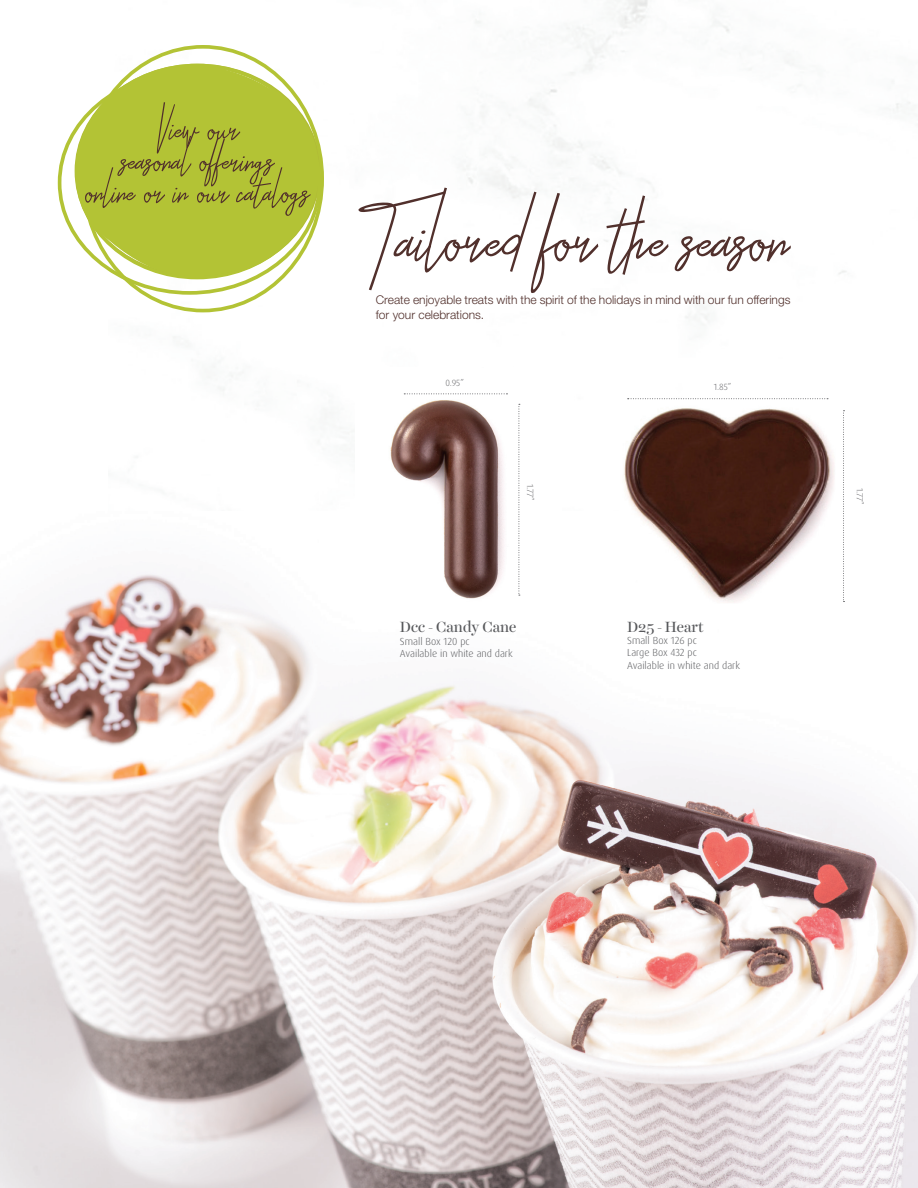
<style>
.page{position:relative;width:918px;height:1188px;background:#fff}
.page>*{position:absolute;margin:0;border:0;box-sizing:border-box;transform-origin:0 0}
.t1{font:112.5px "Otella";color:#51302c}
.t2{font:54px "Otella";color:#51302c}
.t3{font:15px "Harriet Display";letter-spacing:-.005em;color:#57585b}
.t4{font:300 12px/15px "Helvetica Neue LT Pro";color:#51302c}
.t5{font:300 10.2px/12.3px "Dax OT";color:#57585b}
.t6{font:300 9px "Dax OT";color:#636366}
</style>
<div class="page">
<img style="left:0;top:574px;width:918px;height:614px">
<svg style="left:57px;top:62px;width:267px;height:222px;fill:#b3c335"></svg>
<img style="left:356px;top:393px;width:206px;height:235px">
<svg style="left:519px;top:404px;width:1px;height:192px"></svg>
<svg style="left:404px;top:393px;width:103px;height:1px"></svg>
<img style="left:619px;top:408px;width:217px;height:196px">
<svg style="left:843px;top:410px;width:2px;height:192px"></svg>
<svg style="left:628px;top:398px;width:200px;height:1px"></svg>
<h2 class="t2" style="left:156px;top:102px;width:85px">View our</h2>
<h2 class="t2" style="left:122px;top:134px;width:155px">seasonal offerings</h2>
<h2 class="t2" style="left:86px;top:165px;width:226px">online or in our catalogs</h2>
<h1 class="t1" style="left:376px;top:183px;width:416px">Tailored for the season</h1>
<p class="t4" style="left:376px;top:292px;width:416px">Create enjoyable treats with the spirit of the holidays in mind with our fun offerings for your celebrations.</p>
<p class="t6" style="left:445px;top:377px;width:20px">0.95”</p>
<p class="t6" style="left:536px;top:484px;width:18px;rotate:90deg">1.77”</p>
<p class="t3" style="left:400px;top:616px;width:118px">Dcc - Candy Cane</p>
<p class="t5" style="left:400px;top:636px;width:114px">Small Box 120 pc<br>Available in white and dark</p>
<p class="t6" style="left:714px;top:381px;width:19px">1.85”</p>
<p class="t3" style="left:627px;top:616px;width:78px">D25 - Heart</p>
<p class="t5" style="left:627px;top:634px;width:114px">Small Box 126 pc<br>Large Box 432 pc<br>Available in white and dark</p>
<p class="t6" style="left:866px;top:488px;width:18px;rotate:90deg">1.77”</p>
</div>
